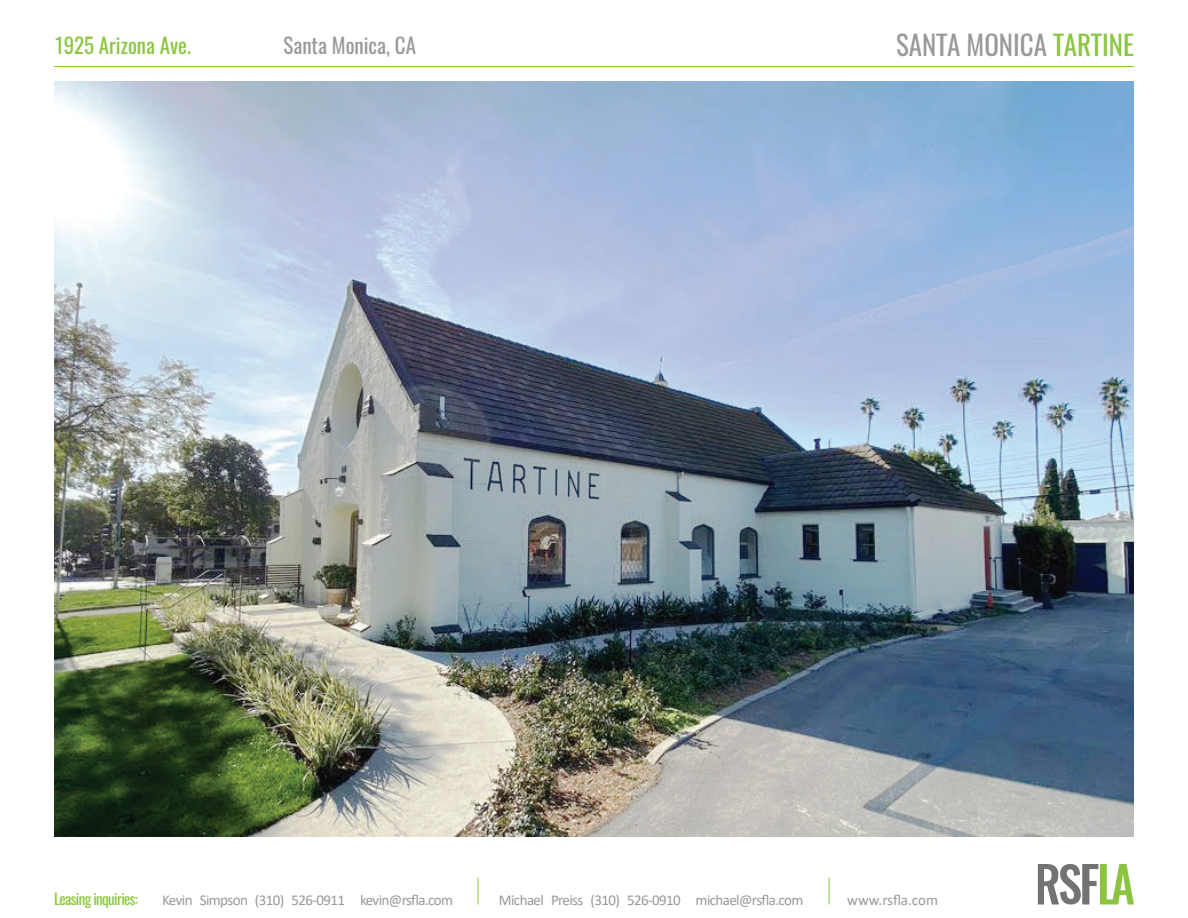
<style>
.page{position:relative;width:1188px;height:918px;background:#fff}
.page>*{position:absolute;margin:0;border:0;box-sizing:border-box;transform-origin:0 0}
.t1{font:27px "Oswald";color:#989999}
.t2{font:21px "Oswald";color:#8bc640}
.t3{font:21px "Oswald";color:#989999}
.t4{font:15px "Calibri";letter-spacing:-.04em;color:#989999}
.t5{font:15px "Oswald";letter-spacing:-.04em;color:#8bc640}
.t6{font:15px "Calibri";letter-spacing:-.005em;color:#989999}
.s1{color:#8bc640}
</style>
<div class="page">
<svg style="left:478px;top:878px;width:1px;height:26px"></svg>
<svg style="left:829px;top:878px;width:1px;height:26px"></svg>
<svg style="left:1038px;top:864px;width:96px;height:41px"></svg>
<hr style="left:54px;top:66px;width:1080px;height:1px;background:#8bc640">
<img style="left:54px;top:81px;width:1080px;height:756px">
<h2 class="t2" style="left:54px;top:31px;width:138px">1925 Arizona Ave.</h2>
<h2 class="t3" style="left:284px;top:30px;width:134px">Santa Monica, CA</h2>
<h1 class="t1" style="left:896px;top:27px;width:239px">SANTA MONICA <span class="s1">TARTINE</span></h1>
<p class="t5" style="left:54px;top:888px;width:85px">Leasing inquiries:</p>
<p class="t4" style="left:162px;top:889px;width:293px">Kevin Simpson (310) 526-0911 kevin@rsfla.com</p>
<p class="t4" style="left:499px;top:889px;width:306px">Michael Preiss (310) 526-0910 michael@rsfla.com</p>
<p class="t6" style="left:847px;top:889px;width:92px">www.rsfla.com</p>
</div>
